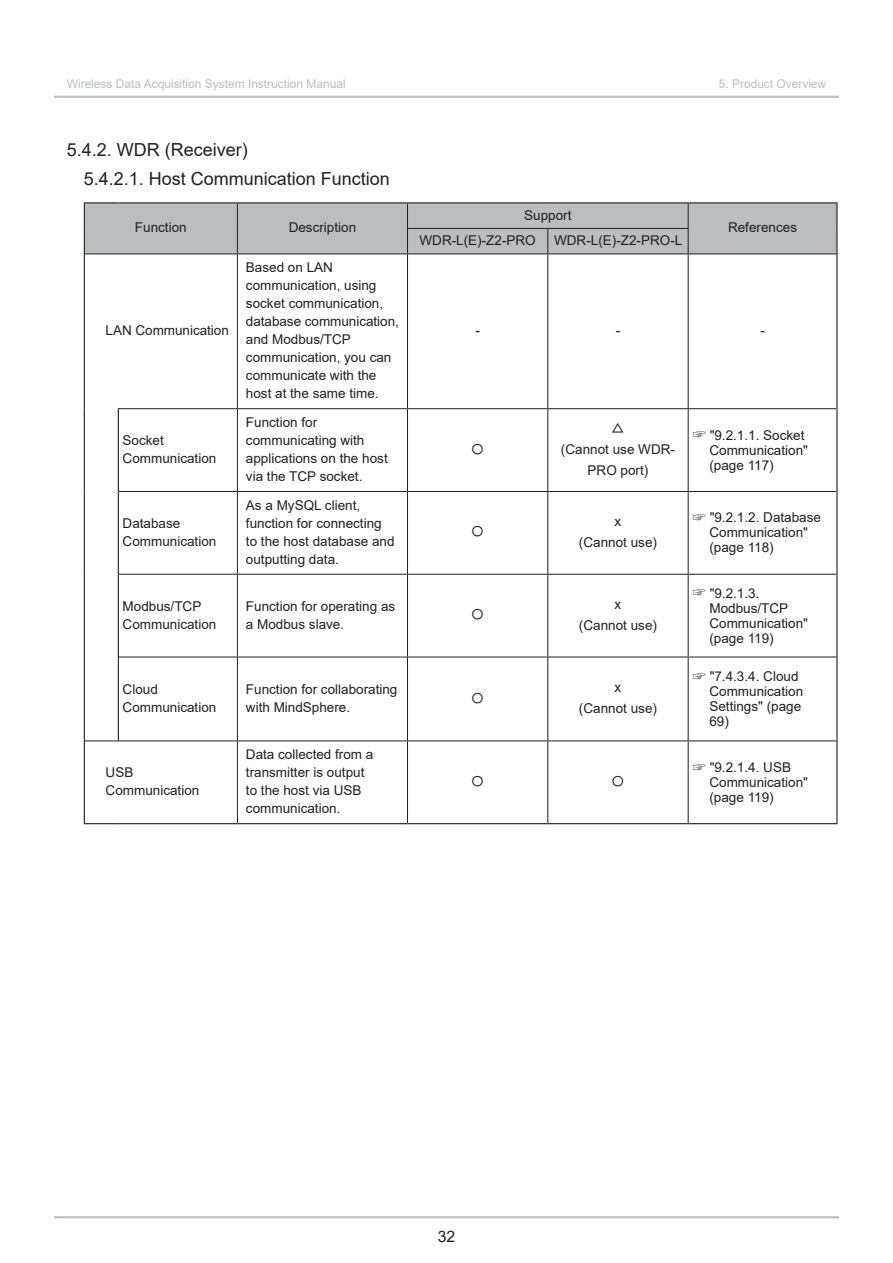
<style>
.page{position:relative;width:893px;height:1263px;background:#fff}
.page>*{position:absolute;margin:0;border:0;box-sizing:border-box;transform-origin:0 0}
.見出し_1_第4階層{font:18px "Arial";color:#231f20}
.見出し_1_第3階層{font:18px "Arial";color:#231f20}
.t1{font:15.75px "Arial";color:#231f20}
.表中{font:13.5px/18px "Arial";color:#231f20}
.Table_Refer{font:13.5px/15px "Arial";color:#231f20}
.表頭{font:13.5px "Arial";color:#231f20}
.表中-2{font:13.5px "MS UI Gothic";color:#231f20}
.t2{font:12px "Arial";color:#bcbdc0}
.s1{font-family:"MS UI Gothic"}
.s2{font-family:"MS Gothic"}
</style>
<div class="page">
<hr style="left:54px;top:1216px;width:785px;height:2px;background:#bcbdc0">
<hr style="left:54px;top:96px;width:785px;height:2px;background:#bcbdc0">
<hr style="left:85px;top:254px;width:33px;height:1px;background:#231f20">
<hr style="left:118px;top:254px;width:119px;height:1px;background:#231f20">
<hr style="left:237px;top:254px;width:170px;height:1px;background:#231f20">
<hr style="left:237px;top:254px;width:1px;height:154px;background:#231f20">
<hr style="left:407px;top:254px;width:141px;height:1px;background:#231f20">
<hr style="left:407px;top:254px;width:1px;height:154px;background:#231f20">
<hr style="left:548px;top:254px;width:140px;height:1px;background:#231f20">
<hr style="left:547px;top:254px;width:1px;height:154px;background:#231f20">
<hr style="left:688px;top:254px;width:148px;height:1px;background:#231f20">
<hr style="left:688px;top:254px;width:1px;height:154px;background:#231f20">
<hr style="left:118px;top:408px;width:119px;height:1px;background:#231f20">
<hr style="left:237px;top:408px;width:170px;height:1px;background:#231f20">
<hr style="left:237px;top:409px;width:1px;height:82px;background:#231f20">
<hr style="left:407px;top:408px;width:141px;height:1px;background:#231f20">
<hr style="left:407px;top:409px;width:1px;height:82px;background:#231f20">
<hr style="left:548px;top:408px;width:140px;height:1px;background:#231f20">
<hr style="left:547px;top:409px;width:1px;height:82px;background:#231f20">
<hr style="left:688px;top:408px;width:148px;height:1px;background:#231f20">
<hr style="left:688px;top:409px;width:1px;height:82px;background:#231f20">
<hr style="left:119px;top:491px;width:118px;height:1px;background:#231f20">
<hr style="left:237px;top:491px;width:170px;height:1px;background:#231f20">
<hr style="left:237px;top:492px;width:1px;height:82px;background:#231f20">
<hr style="left:407px;top:491px;width:141px;height:1px;background:#231f20">
<hr style="left:407px;top:492px;width:1px;height:82px;background:#231f20">
<hr style="left:548px;top:491px;width:140px;height:1px;background:#231f20">
<hr style="left:547px;top:492px;width:1px;height:82px;background:#231f20">
<hr style="left:688px;top:491px;width:148px;height:1px;background:#231f20">
<hr style="left:688px;top:492px;width:1px;height:82px;background:#231f20">
<hr style="left:119px;top:574px;width:118px;height:1px;background:#231f20">
<hr style="left:237px;top:574px;width:170px;height:1px;background:#231f20">
<hr style="left:237px;top:575px;width:1px;height:82px;background:#231f20">
<hr style="left:407px;top:574px;width:141px;height:1px;background:#231f20">
<hr style="left:407px;top:575px;width:1px;height:82px;background:#231f20">
<hr style="left:548px;top:574px;width:140px;height:1px;background:#231f20">
<hr style="left:547px;top:575px;width:1px;height:82px;background:#231f20">
<hr style="left:688px;top:574px;width:148px;height:1px;background:#231f20">
<hr style="left:688px;top:575px;width:1px;height:82px;background:#231f20">
<hr style="left:119px;top:657px;width:118px;height:1px;background:#231f20">
<hr style="left:237px;top:657px;width:170px;height:1px;background:#231f20">
<hr style="left:237px;top:657px;width:1px;height:83px;background:#231f20">
<hr style="left:407px;top:657px;width:141px;height:1px;background:#231f20">
<hr style="left:407px;top:657px;width:1px;height:83px;background:#231f20">
<hr style="left:548px;top:657px;width:140px;height:1px;background:#231f20">
<hr style="left:547px;top:657px;width:1px;height:83px;background:#231f20">
<hr style="left:688px;top:657px;width:148px;height:1px;background:#231f20">
<hr style="left:688px;top:657px;width:1px;height:83px;background:#231f20">
<hr style="left:85px;top:740px;width:33px;height:1px;background:#231f20">
<hr style="left:118px;top:740px;width:119px;height:1px;background:#231f20">
<hr style="left:237px;top:740px;width:170px;height:1px;background:#231f20">
<hr style="left:237px;top:741px;width:1px;height:82px;background:#231f20">
<hr style="left:407px;top:740px;width:141px;height:1px;background:#231f20">
<hr style="left:407px;top:741px;width:1px;height:82px;background:#231f20">
<hr style="left:548px;top:740px;width:140px;height:1px;background:#231f20">
<hr style="left:547px;top:741px;width:1px;height:82px;background:#231f20">
<hr style="left:688px;top:740px;width:148px;height:1px;background:#231f20">
<hr style="left:688px;top:741px;width:1px;height:82px;background:#231f20">
<hr style="left:84px;top:202px;width:34px;height:1px;background:#231f20">
<hr style="left:118px;top:202px;width:119px;height:1px;background:#231f20">
<hr style="left:237px;top:202px;width:170px;height:1px;background:#231f20">
<hr style="left:407px;top:202px;width:141px;height:1px;background:#231f20">
<hr style="left:548px;top:202px;width:140px;height:1px;background:#231f20">
<hr style="left:688px;top:202px;width:149px;height:1px;background:#231f20">
<div style="left:84px;top:203px;width:753px;height:51px;background:#bcbdc0"></div>
<hr style="left:84px;top:254px;width:1px;height:155px;background:#231f20">
<hr style="left:836px;top:254px;width:1px;height:155px;background:#231f20">
<hr style="left:84px;top:409px;width:1px;height:82px;background:#231f20">
<hr style="left:118px;top:409px;width:1px;height:82px;background:#231f20">
<hr style="left:836px;top:409px;width:1px;height:82px;background:#231f20">
<hr style="left:84px;top:491px;width:1px;height:83px;background:#231f20">
<hr style="left:118px;top:491px;width:1px;height:83px;background:#231f20">
<hr style="left:836px;top:491px;width:1px;height:83px;background:#231f20">
<hr style="left:84px;top:574px;width:1px;height:83px;background:#231f20">
<hr style="left:118px;top:574px;width:1px;height:83px;background:#231f20">
<hr style="left:836px;top:574px;width:1px;height:83px;background:#231f20">
<hr style="left:84px;top:657px;width:1px;height:84px;background:#231f20">
<hr style="left:118px;top:657px;width:1px;height:83px;background:#231f20">
<hr style="left:836px;top:657px;width:1px;height:84px;background:#231f20">
<hr style="left:84px;top:741px;width:1px;height:82px;background:#231f20">
<hr style="left:836px;top:741px;width:1px;height:82px;background:#231f20">
<hr style="left:84px;top:823px;width:34px;height:1px;background:#231f20">
<hr style="left:118px;top:823px;width:119px;height:1px;background:#231f20">
<hr style="left:237px;top:823px;width:170px;height:1px;background:#231f20">
<hr style="left:407px;top:823px;width:141px;height:1px;background:#231f20">
<hr style="left:548px;top:823px;width:140px;height:1px;background:#231f20">
<hr style="left:688px;top:823px;width:149px;height:1px;background:#231f20">
<p class="t2" style="left:67px;top:75px;width:280px">Wireless Data Acquisition System Instruction Manual</p>
<p class="t2" style="left:719px;top:75px;width:109px">5. Product Overview</p>
<p class="見出し_1_第3階層" style="left:67px;top:137px;width:183px">5.4.2. WDR (Receiver)</p>
<p class="見出し_1_第4階層" style="left:84px;top:167px;width:308px">5.4.2.1. Host Communication Function</p>
<p class="表頭" style="left:135px;top:218px;width:53px">Function</p>
<p class="表頭" style="left:289px;top:218px;width:69px">Description</p>
<p class="表中" style="left:106px;top:321px;width:125px">LAN Communication</p>
<p class="表中" style="left:123px;top:431px;width:95px">Socket<br>Communication</p>
<p class="表中" style="left:123px;top:514px;width:95px">Database<br>Communication</p>
<p class="表中" style="left:246px;top:258px;width:155px">Based on LAN communication, using socket communication, database communication, and Modbus/TCP communication, you can communicate with the host at the same time.</p>
<p class="表中" style="left:246px;top:413px;width:143px">Function for communicating with applications on the host via the TCP socket.</p>
<p class="表中" style="left:246px;top:496px;width:150px">As a MySQL client, function for connecting to the host database and outputting data.</p>
<p class="表頭" style="left:524px;top:206px;width:49px">Support</p>
<p class="表頭" style="left:420px;top:231px;width:118px">WDR-L(E)-Z2-PRO</p>
<p class="表頭" style="left:554px;top:231px;width:130px">WDR-L(E)-Z2-PRO-L</p>
<p class="表頭" style="left:728px;top:218px;width:71px">References</p>
<p class="表中" style="left:475px;top:321px;width:6px">-</p>
<p class="表中" style="left:616px;top:321px;width:6px">-</p>
<p class="表中" style="left:760px;top:321px;width:6px">-</p>
<p class="表中-2" style="left:471px;top:442px;width:15px">〇</p>
<p class="表中" style="left:561px;top:418px;width:116px;line-height:21px;text-align:center"><span class="s1">△<br></span>(Cannot use WDR-<br>PRO port)</p>
<p class="Table_Refer" style="left:709px;top:427px;width:100px;text-indent:-17px"><span class="s2">☞</span> "9.2.1.1. Socket<br>Communication" (page 117)</p>
<p class="表中-2" style="left:471px;top:525px;width:15px">〇</p>
<p class="表中" style="left:579px;top:511px;width:80px;line-height:21px;text-align:center">x<br>(Cannot use)</p>
<p class="Table_Refer" style="left:709px;top:510px;width:113px;text-indent:-17px"><span class="s2">☞</span> "9.2.1.2. Database<br>Communication" (page 118)</p>
<p class="表中" style="left:123px;top:597px;width:95px">Modbus/TCP<br>Communication</p>
<p class="表中" style="left:246px;top:597px;width:151px">Function for operating as a Modbus slave.</p>
<p class="表中-2" style="left:471px;top:608px;width:15px">〇</p>
<p class="表中" style="left:579px;top:594px;width:80px;line-height:21px;text-align:center">x<br>(Cannot use)</p>
<p class="表中" style="left:123px;top:680px;width:95px">Cloud<br>Communication</p>
<p class="表中" style="left:246px;top:680px;width:153px">Function for collaborating with MindSphere.</p>
<p class="表中-2" style="left:471px;top:691px;width:15px">〇</p>
<p class="表中" style="left:579px;top:677px;width:80px;line-height:21px;text-align:center">x<br>(Cannot use)</p>
<p class="表中" style="left:106px;top:763px;width:95px">USB<br>Communication</p>
<p class="表中" style="left:246px;top:745px;width:129px">Data collected from a transmitter is output to the host via USB communication.</p>
<p class="表中-2" style="left:471px;top:774px;width:15px">〇</p>
<p class="表中-2" style="left:611px;top:774px;width:15px">〇</p>
<p class="Table_Refer" style="left:709px;top:585px;width:100px;text-indent:-17px"><span class="s2">☞</span> "9.2.1.3.<br>Modbus/TCP<br>Communication" (page 119)</p>
<p class="Table_Refer" style="left:709px;top:669px;width:95px;text-indent:-17px"><span class="s2">☞</span> "7.4.3.4. Cloud<br>Communication<br>Settings" (page<br>69)</p>
<p class="Table_Refer" style="left:709px;top:759px;width:100px;text-indent:-17px"><span class="s2">☞</span> "9.2.1.4. USB<br>Communication" (page 119)</p>
<p class="t1" style="left:438px;top:1225px;width:19px">32</p>
</div>
